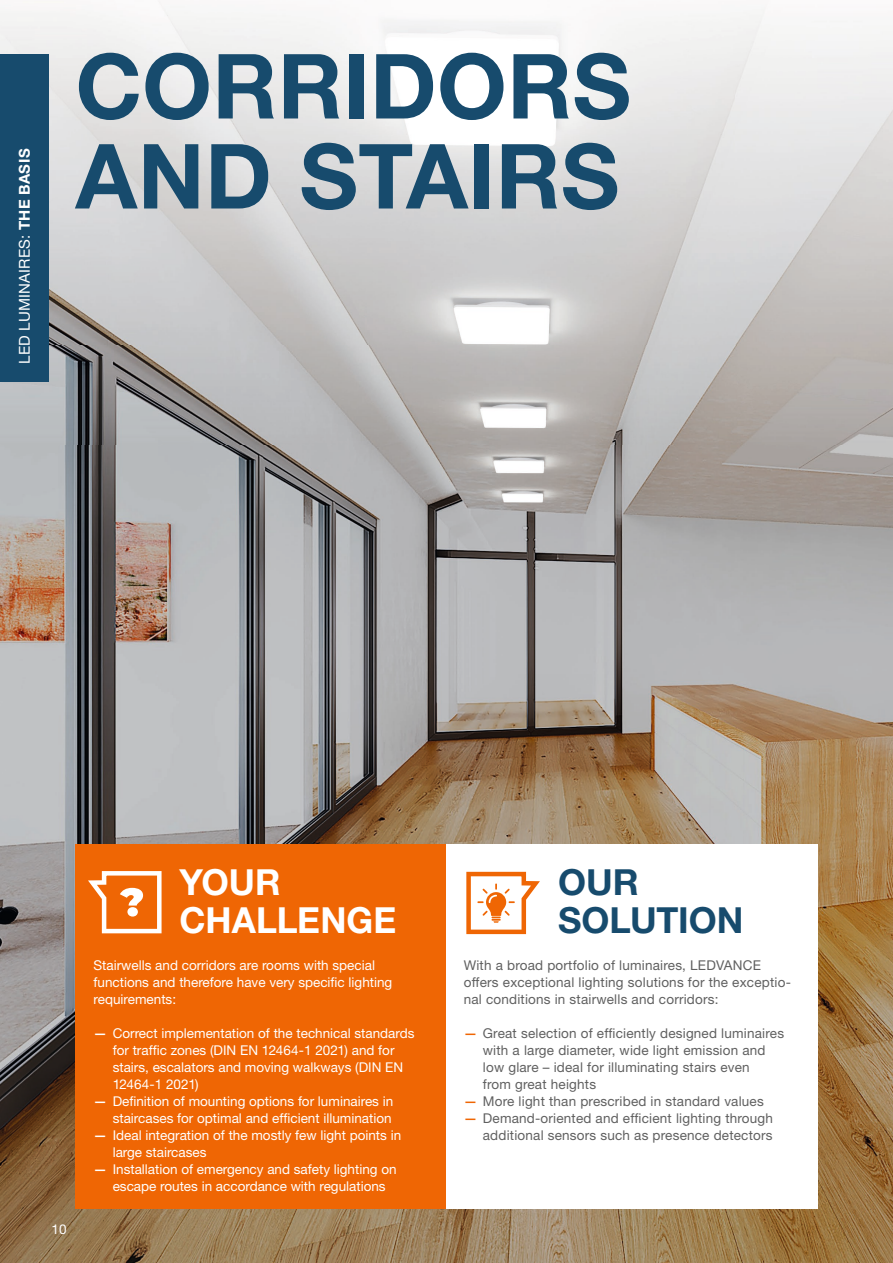
<style>
.page{position:relative;width:893px;height:1263px;background:#fff}
.page>*{position:absolute;margin:0;border:0;box-sizing:border-box;transform-origin:0 0}
.t1{font:700 90px/90px "Helvetica Neue LT Pro";letter-spacing:.005em;color:#174b6d}
.t2{font:700 36px/37.5px "Helvetica Neue LT Pro";color:#fff}
.t3{font:700 36px/37.5px "Helvetica Neue LT Pro";letter-spacing:-.005em;color:#174b6d}
.t4{font:15px "Helvetica Neue LT Pro";letter-spacing:.015em;color:#fff}
.t5{font:13.5px/17px "Helvetica Neue LT Pro";color:#fff}
.t6{font:13.5px/17px "Helvetica Neue LT Pro";letter-spacing:.015em;color:#606060}
.s1{font-weight:700}
.s2{font-weight:500}
.s3{font-weight:500;color:#ef6604}
</style>
<div class="page">
<img style="left:0;top:1px;width:893px;height:1262px">
<div style="left:0;top:54px;width:49px;height:328px;background:#174b6d"></div>
<div style="left:75px;top:844px;width:371px;height:365px;background:#ef6604"></div>
<div style="left:446px;top:844px;width:371px;height:365px;background:#fff"></div>
<svg style="left:88px;top:871px;width:74px;height:62px"></svg>
<svg style="left:466px;top:872px;width:74px;height:62px"></svg>
<p class="t4" style="left:16px;top:364px;width:217px;rotate:-90deg">LED LUMINAIRES: <span class="s1">THE BASIS</span></p>
<h1 class="t1" style="left:75px;top:39px;width:557px">CORRIDORS<br>AND STAIRS</h1>
<p class="t5" style="left:52px;top:1221px;width:17px">10</p>
<h2 class="t2" style="left:180px;top:863px;width:218px">YOUR<br>CHALLENGE</h2>
<h2 class="t3" style="left:558px;top:863px;width:187px">OUR<br>SOLUTION</h2>
<p class="t5" style="left:94px;top:956px;width:300px">Stairwells and corridors are rooms with special functions and therefore have very specific lighting requirements:</p>
<p class="t5" style="left:113px;top:1024px;width:303px;text-indent:-19px"><span class="s2">—</span> Correct implementation of the technical standards for traffic zones (DIN EN 12464-1 2021) and for stairs, escalators and moving walkways (DIN EN 12464-1 2021)</p>
<p class="t5" style="left:94px;top:1092px;width:301px;text-align:right"><span class="s2">—</span> Definition of mounting options for luminaires in staircases for optimal and efficient illumination</p>
<p class="t5" style="left:113px;top:1126px;width:290px;text-indent:-19px"><span class="s2">—</span> Ideal integration of the mostly few light points in large staircases</p>
<p class="t5" style="left:113px;top:1160px;width:285px;text-indent:-19px"><span class="s2">—</span> Installation of emergency and safety lighting on escape routes in accordance with regulations</p>
<p class="t6" style="left:464px;top:956px;width:329px">With a broad portfolio of luminaires, LEDVANCE offers exceptional lighting solutions for the exceptio&shy;nal conditions in stairwells and corridors:</p>
<p class="t6" style="left:483px;top:1024px;width:303px;text-indent:-19px"><span class="s3">—</span> Great selection of efficiently designed luminaires with a large diameter, wide light emission and low glare – ideal for illuminating stairs even<br>from great heights</p>
<p class="t6" style="left:464px;top:1092px;width:302px"><span class="s3">—</span> More light than prescribed in standard values</p>
<p class="t6" style="left:464px;top:1109px;width:311px;text-align:right"><span class="s3">—</span> Demand-oriented and efficient lighting through additional sensors such as presence detectors</p>
</div>
